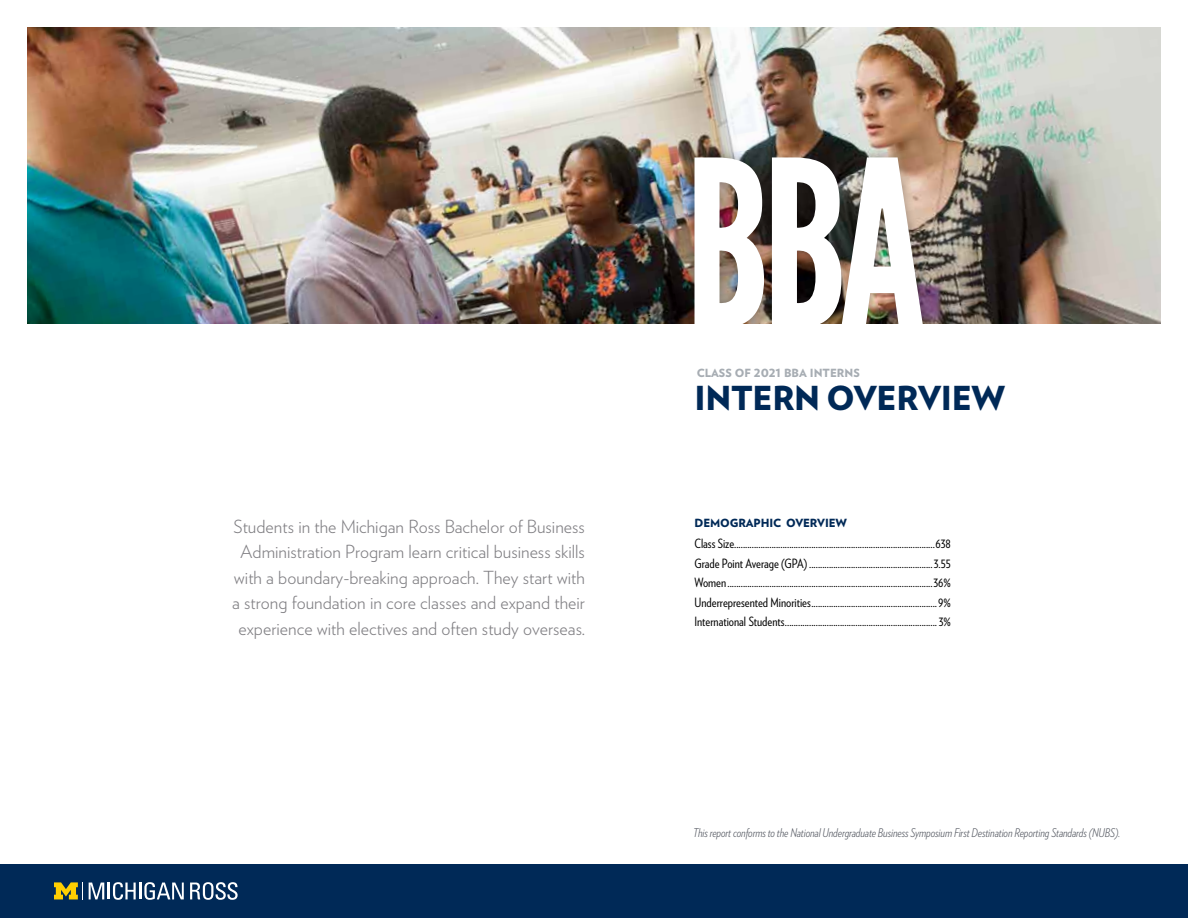
<style>
.page{position:relative;width:1188px;height:918px;background:#fff}
.page>*{position:absolute;margin:0;border:0;box-sizing:border-box;transform-origin:0 0}
.t1{font:900 33px "Verlag";letter-spacing:-.01em;color:#002957}
.t2{font:300 18px/25.5px "Verlag";color:#807f83;text-align:center}
.t3{font:12.75px/19.5px "Verlag Condensed";color:#000;text-align:justify}
.t4{font:italic 300 12px "Verlag Condensed";letter-spacing:-.005em;color:#545861}
.t5{font:900 11.25px "Verlag";color:#a7adb3}
.t6{font:900 11.25px "Verlag";letter-spacing:-.01em;color:#002957}
</style>
<div class="page">
<img style="left:27px;top:27px;width:1134px;height:297px">
<div style="left:0;top:864px;width:1188px;height:54px;background:#002957"></div>
<svg style="left:54px;top:882px;width:29px;height:18px"></svg>
<svg style="left:89px;top:882px;width:95px;height:18px"></svg>
<svg style="left:190px;top:882px;width:48px;height:18px"></svg>
<div style="left:685px;top:148px;width:248px;height:190px;background:#000;opacity:.3"></div>
<img style="left:694px;top:157px;width:229px;height:167px">
<div style="left:14px;top:324px;width:1160px;height:26px;background:#fff"></div>
<p class="t2" style="left:232px;top:512px;width:354px">Students in the Michigan Ross Bachelor of Business Administration Program learn critical business skills with a boundary-breaking approach. They start with a strong foundation in core classes and expand their experience with electives and often study overseas.</p>
<p class="t5" style="left:697px;top:364px;width:165px">CLASS OF 2021 BBA INTERNS</p>
<h1 class="t1" style="left:694px;top:371px;width:312px">INTERN OVERVIEW</h1>
<p class="t6" style="left:694px;top:514px;width:154px">DEMOGRAPHIC OVERVIEW</p>
<p class="t3" style="left:694px;top:534px;width:258px">Class Size...........................................................................................638<br>Grade Point Average (GPA) ........................................................3.55<br>Women.............................................................................................36% Underrepresented Minorities.........................................................9% International Students.....................................................................3%</p>
<p class="t4" style="left:693px;top:824px;width:429px">This report conforms to the National Undergraduate Business Symposium First Destination Reporting Standards (NUBS).</p>
</div>
